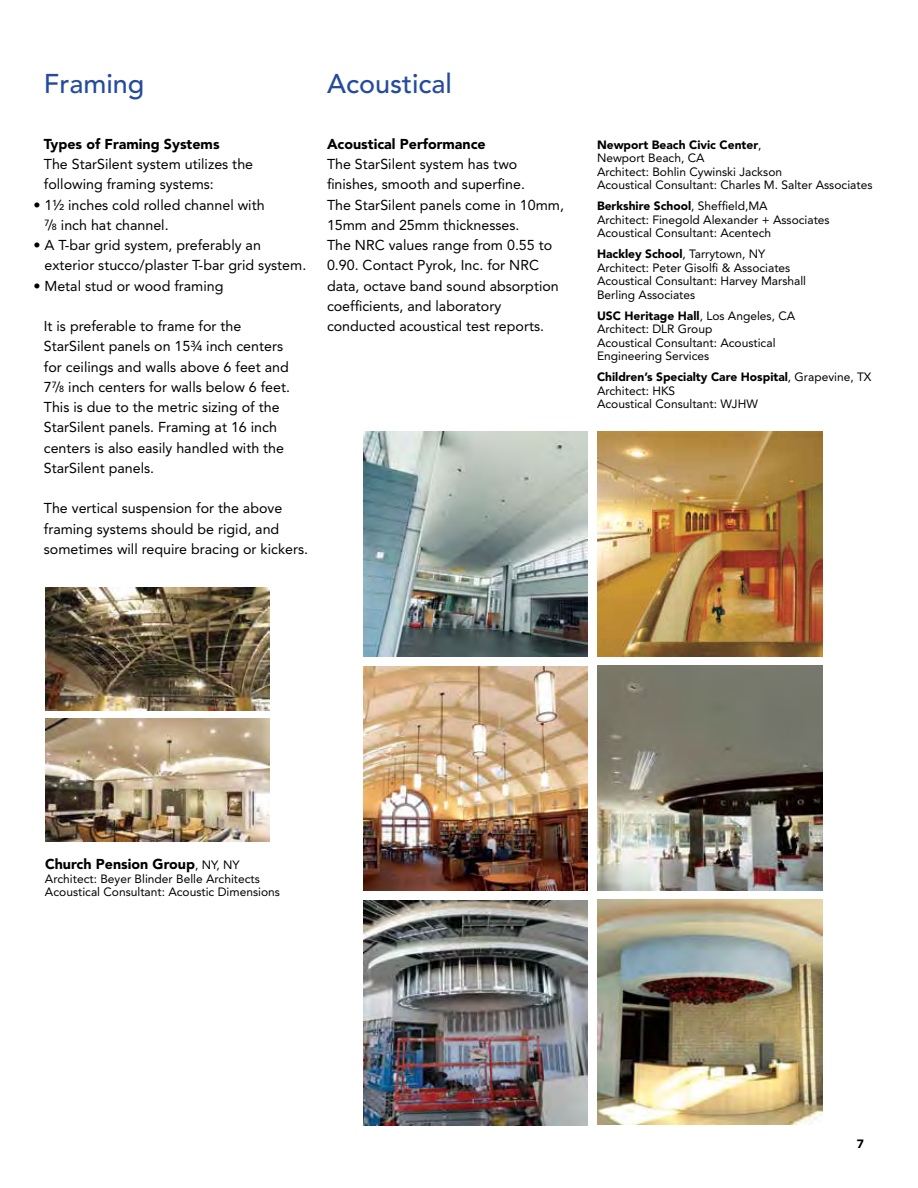
<style>
.page{position:relative;width:918px;height:1188px;background:#fff}
.page>*{position:absolute;margin:0;border:0;box-sizing:border-box;transform-origin:0 0}
.t1{font:500 27px "Avenir";color:#254b9d}
.t2{font:14.25px/20.2px "Avenir";color:#000}
.t3{font:900 14.25px "Avenir";color:#000}
.t4{font:12px/13.5px "Avenir";color:#000}
.t5{font:900 12px "Avenir";color:#000}
.s1{font-weight:500;font-size:9px}
.s2{font-weight:900}
.s3{font-weight:400;font-size:12px}
</style>
<div class="page">
<img style="left:597px;top:666px;width:225px;height:225px">
<img style="left:597px;top:900px;width:225px;height:225px">
<img style="left:363px;top:666px;width:225px;height:225px">
<img style="left:363px;top:900px;width:225px;height:225px">
<img style="left:597px;top:432px;width:225px;height:225px">
<img style="left:363px;top:432px;width:225px;height:225px">
<img style="left:45px;top:718px;width:225px;height:123px">
<img style="left:45px;top:587px;width:225px;height:123px">
<h1 class="t1" style="left:44px;top:68px;width:102px">Framing</h1>
<p class="t3" style="left:44px;top:135px;width:177px">Types of Framing Systems</p>
<p class="t2" style="left:44px;top:154px;width:211px">The StarSilent system utilizes the following framing systems:</p>
<p class="t2" style="left:44px;top:195px;width:222px;text-indent:-11px">• 1½ inches cold rolled channel with<br><sup>7</sup>/<span class="s1">8</span> inch hat channel.</p>
<p class="t2" style="left:44px;top:235px;width:263px;text-indent:-11px">• A T-bar grid system, preferably an exterior stucco/plaster T-bar grid system.</p>
<p class="t2" style="left:33px;top:276px;width:192px">• Metal stud or wood framing</p>
<p class="t2" style="left:44px;top:316px;width:248px">It is preferable to frame for the StarSilent panels on 15¾ inch centers for ceilings and walls above 6 feet and 7<sup>7</sup>/<span class="s1">8</span> inch centers for walls below 6 feet.<br>This is due to the metric sizing of the StarSilent panels. Framing at 16 inch centers is also easily handled with the StarSilent panels.</p>
<p class="t2" style="left:44px;top:498px;width:266px">The vertical suspension for the above framing systems should be rigid, and sometimes will require bracing or kickers.</p>
<h1 class="t1" style="left:327px;top:68px;width:127px">Acoustical</h1>
<p class="t3" style="left:327px;top:135px;width:160px">Acoustical Performance</p>
<p class="t2" style="left:327px;top:154px;width:239px">The StarSilent system has two finishes, smooth and superfine.<br>The StarSilent panels come in 10mm,<br>15mm and 25mm thicknesses.<br>The NRC values range from 0.55 to<br>0.90. Contact Pyrok, Inc. for NRC data, octave band sound absorption coefficients, and laboratory conducted acoustical test reports.</p>
<p class="t4" style="left:597px;top:138px;width:277px"><span class="s2">Newport Beach Civic Center</span>,<br>Newport Beach, CA<br>Architect: Bohlin Cywinski Jackson<br>Acoustical Consultant: Charles M. Salter Associates</p>
<p class="t4" style="left:597px;top:199px;width:234px"><span class="s2">Berkshire School</span>, Sheffield,MA<br>Architect: Finegold Alexander + Associates<br>Acoustical Consultant: Acentech</p>
<p class="t4" style="left:597px;top:247px;width:211px"><span class="s2">Hackley School</span>, Tarrytown, NY<br>Architect: Peter Gisolfi &amp; Associates<br>Acoustical Consultant: Harvey Marshall<br>Berling Associates</p>
<p class="t4" style="left:597px;top:309px;width:200px"><span class="s2">USC Heritage Hall</span>, Los Angeles, CA<br>Architect: DLR Group<br>Acoustical Consultant: Acoustical<br>Engineering Services</p>
<p class="t4" style="left:597px;top:370px;width:276px"><span class="s2">Children’s Specialty Care Hospital</span>, Grapevine, TX<br>Architect: HKS<br>Acoustical Consultant: WJHW</p>
<p class="t3" style="left:45px;top:855px;width:196px">Church Pension Group<span class="s3">, NY, NY</span></p>
<p class="t4" style="left:45px;top:872px;width:237px">Architect: Beyer Blinder Belle Architects<br>Acoustical Consultant: Acoustic Dimensions</p>
<p class="t5" style="left:857px;top:1137px;width:9px">7</p>
</div>
